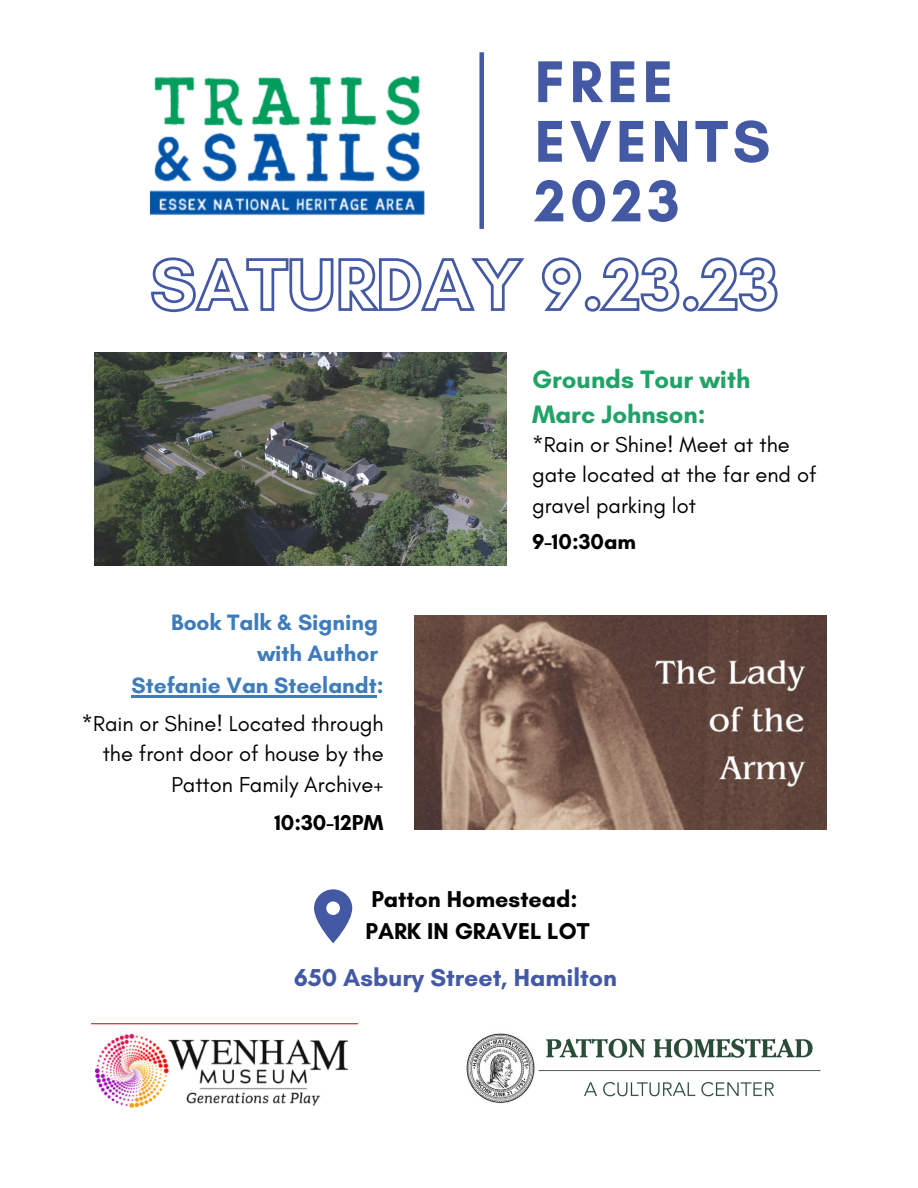
<style>
.page{position:relative;width:918px;height:1188px;background:#fff}
.page>*{position:absolute;margin:0;border:0;box-sizing:border-box;transform-origin:0 0}
.t1{font:700 60px "Glacial Indifference";letter-spacing:.075em;color:#4459a4}
.t2{font:700 25.65px "Glacial Indifference";color:#20a366}
.t3{font:700 24.9px "Glacial Indifference";color:#4459a4}
.t4{font:700 23.4px "Glacial Indifference";color:#010101}
.t5{font:700 22.65px "Glacial Indifference";color:#3f7cbc}
.t6{font:21.9px/30.3px "Glacial Indifference";color:#000}
.t7{font:700 21.9px "Glacial Indifference";color:#000}
</style>
<div class="page">
<svg style="left:314px;top:889px;width:38px;height:54px"></svg>
<img style="left:92px;top:1023px;width:265px;height:85px">
<img style="left:466px;top:1033px;width:355px;height:70px">
<img style="left:95px;top:352px;width:411px;height:214px">
<hr style="left:132px;top:695px;width:245px;height:2px;background:#3f7cbc">
<img style="left:415px;top:616px;width:411px;height:213px">
<img style="left:149px;top:75px;width:276px;height:141px">
<div style="left:479px;top:52px;width:5px;height:177px;background:#4459a4"></div>
<svg style="left:151px;top:257px;width:627px;height:56px"></svg>
<p class="t1" style="left:535px;top:45px;width:140px">FREE</p>
<p class="t1" style="left:535px;top:105px;width:237px">EVENTS</p>
<p class="t1" style="left:535px;top:164px;width:147px">2023</p>
<p class="t2" style="left:532px;top:363px;width:220px">Grounds Tour with</p>
<p class="t2" style="left:532px;top:398px;width:175px">Marc Johnson:</p>
<p class="t6" style="left:532px;top:429px;width:286px">*Rain or Shine! Meet at the gate located at the far end of</p>
<p class="t6" style="left:532px;top:490px;width:165px">gravel parking lot</p>
<p class="t5" style="left:171px;top:608px;width:208px">Book Talk &amp; Signing</p>
<p class="t5" style="left:257px;top:640px;width:122px">with Author</p>
<p class="t5" style="left:132px;top:671px;width:254px">Stefanie Van Steelandt:</p>
<p class="t6" style="left:81px;top:708px;width:304px;text-align:right">*Rain or Shine! Located through the front door of house by the<br>Patton Family Archive+</p>
<p class="t7" style="left:274px;top:809px;width:111px">10:30-12PM</p>
<p class="t7" style="left:532px;top:528px;width:106px">9-10:30am</p>
<p class="t4" style="left:371px;top:884px;width:208px">Patton Homestead:</p>
<p class="t4" style="left:365px;top:917px;width:226px">PARK IN GRAVEL LOT</p>
<p class="t3" style="left:294px;top:963px;width:325px">650 Asbury Street, Hamilton</p>
</div>
